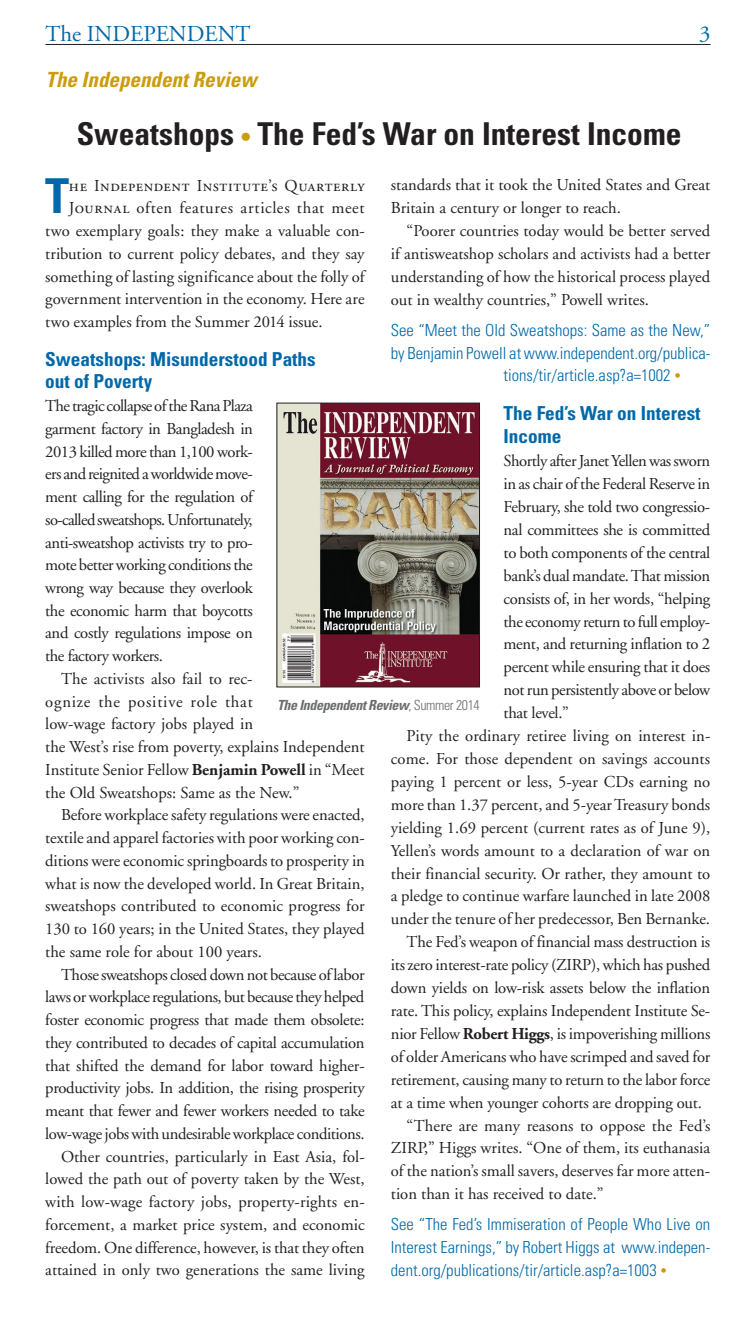
<style>
.page{position:relative;width:756px;height:1323px;background:#fff}
.page>*{position:absolute;margin:0;border:0;box-sizing:border-box;transform-origin:0 0}
.t1{font:700 condensed 48.12px "Univers";color:#0068a9}
.t2{font:700 condensed 31.5px "Univers";color:#231f20}
.t3{font:22.75px "Adobe Garamond";color:#0068a9}
.t4{font:italic 700 condensed 21px "Univers";color:#cb9c0d}
.t5{font:700 condensed 19.25px/22.8px "Univers";color:#0068a9}
.t6{font:16.62px/22.8px "Adobe Garamond";letter-spacing:-.01em;color:#231f20;text-align:justify}
.t7{font:300 condensed 16.62px/22.9px "Univers";color:#0068a9;text-align:justify}
.t8{font:16.62px "Adobe Garamond Regular SC";letter-spacing:.035em;color:#231f20}
.t9{font:16.62px "Adobe Garamond";letter-spacing:-.03em;color:#231f20}
.t10{font:italic 700 condensed 14px "Univers";letter-spacing:-.03em;color:#6c6d70}
.s1{font-size:22.75px;color:#cb9c0d}
.s2{font-family:"Adobe Garamond";font-weight:400;font-stretch:normal;color:#cb9c0d}
.s3{font-weight:700}
.s4{font-family:"Adobe Garamond Regular SC"}
.s5{font-weight:300;font-style:normal}
</style>
<div class="page">
<img style="left:278px;top:405px;width:200px;height:280px">
<div style="left:276px;top:403px;width:204px;height:284px;border:1px solid #231f20"></div>
<hr style="left:45px;top:44px;width:666px;height:1px;background:#231f20">
<h3 class="t3" style="left:45px;top:22px;width:207px">The INDEPENDENT</h3>
<h3 class="t3" style="left:699px;top:22px;width:13px">3</h3>
<p class="t4" style="left:46px;top:66px;width:213px">The Independent Review</p>
<h2 class="t2" style="left:77px;top:115px;width:606px">Sweatshops <span class="s1">•</span> The Fed’s War on Interest Income</h2>
<p class="t6" style="left:391px;top:174px;width:321px">standards that it took the United States and Great<br>Britain a century or longer to reach.</p>
<p class="t6" style="left:391px;top:220px;width:321px;text-indent:16px">“Poorer countries today would be better served if antisweatshop scholars and activists had a better understanding of how the historical process played out in wealthy countries,” Powell writes.</p>
<p class="t7" style="left:391px;top:318px;width:321px">See “Meet the Old Sweatshops: Same as the New,”</p>
<p class="t7" style="left:391px;top:341px;width:321px">by Benjamin Powell at www.independent.org/publica-</p>
<p class="t7" style="left:504px;top:364px;width:179px">tions/tir/article.asp?a=1002 <span class="s2">•</span></p>
<p class="t5" style="left:504px;top:402px;width:199px">The Fed’s War on Interest<br>Income</p>
<p class="t9" style="left:504px;top:452px;width:208px">Shortly after Janet Yellen was sworn</p>
<p class="t6" style="left:504px;top:473px;width:208px">in as chair of the Federal Reserve in</p>
<p class="t6" style="left:504px;top:496px;width:208px">February, she told two congressio-</p>
<p class="t6" style="left:504px;top:519px;width:208px">nal committees she is committed</p>
<p class="t6" style="left:504px;top:542px;width:208px">to both components of the central</p>
<p class="t6" style="left:504px;top:565px;width:208px">bank’s dual mandate. That mission</p>
<p class="t6" style="left:504px;top:587px;width:208px">consists of, in her words, “helping</p>
<p class="t6" style="left:504px;top:610px;width:208px">the economy return to full employ-</p>
<p class="t6" style="left:504px;top:633px;width:208px">ment, and returning inflation to 2</p>
<p class="t6" style="left:504px;top:656px;width:208px">percent while ensuring that it does</p>
<p class="t6" style="left:504px;top:679px;width:208px">not run persistently above or below</p>
<p class="t6" style="left:504px;top:702px;width:67px">that level.”</p>
<p class="t6" style="left:407px;top:725px;width:305px">Pity the ordinary retiree living on interest in-</p>
<p class="t6" style="left:391px;top:748px;width:321px">come. For those dependent on savings accounts</p>
<p class="t6" style="left:391px;top:771px;width:321px">paying 1 percent or less, 5-year CDs earning no</p>
<p class="t6" style="left:391px;top:794px;width:321px">more than 1.37 percent, and 5-year Treasury bonds</p>
<p class="t6" style="left:391px;top:817px;width:321px">yielding 1.69 percent (current rates as of June 9),</p>
<p class="t6" style="left:391px;top:839px;width:321px">Yellen’s words amount to a declaration of war on</p>
<p class="t6" style="left:391px;top:862px;width:321px">their financial security. Or rather, they amount to</p>
<p class="t6" style="left:391px;top:885px;width:321px">a pledge to continue warfare launched in late 2008</p>
<p class="t6" style="left:391px;top:908px;width:321px">under the tenure of her predecessor, Ben Bernanke.</p>
<p class="t6" style="left:407px;top:931px;width:305px">The Fed’s weapon of financial mass destruction is</p>
<p class="t6" style="left:391px;top:954px;width:321px">its zero interest-rate policy (ZIRP), which has pushed</p>
<p class="t6" style="left:391px;top:977px;width:321px">down yields on low-risk assets below the inflation</p>
<p class="t6" style="left:391px;top:1000px;width:321px">rate. This policy, explains Independent Institute Se-</p>
<p class="t6" style="left:391px;top:1023px;width:321px">nior Fellow <span class="s3">Robert Higgs</span>, is impoverishing millions</p>
<p class="t6" style="left:391px;top:1046px;width:321px">of older Americans who have scrimped and saved for</p>
<p class="t6" style="left:391px;top:1069px;width:321px">retirement, causing many to return to the labor force</p>
<p class="t6" style="left:391px;top:1091px;width:313px">at a time when younger cohorts are dropping out.</p>
<p class="t6" style="left:407px;top:1114px;width:305px">“There are many reasons to oppose the Fed’s</p>
<p class="t6" style="left:391px;top:1137px;width:321px">ZIRP,” Higgs writes. “One of them, its euthanasia</p>
<p class="t6" style="left:391px;top:1160px;width:321px">of the nation’s small savers, deserves far more atten-</p>
<p class="t6" style="left:391px;top:1183px;width:214px">tion than it has received to date.”</p>
<p class="t7" style="left:391px;top:1213px;width:321px">See “The Fed’s Immiseration of People Who Live on Interest Earnings,” by Robert Higgs at www.indepen&shy;dent.org/publications/tir/article.asp?a=1003 <span class="s2">•</span></p>
<h1 class="t1" style="left:45px;top:167px;width:26px">T</h1>
<p class="t8" style="left:69px;top:176px;width:297px">he Independent Institute’s Quarterly</p>
<p class="t6" style="left:45px;top:197px;width:321px;text-indent:24px"><span class="s4">Journal</span> often features articles that meet two exemplary goals: they make a valuable con&shy;tribution to current policy debates, and they say something of lasting significance about the folly of government intervention in the economy. Here are two examples from the Summer 2014 issue.</p>
<p class="t5" style="left:45px;top:347px;width:272px">Sweatshops: Misunderstood Paths out of Poverty</p>
<p class="t6" style="left:45px;top:395px;width:209px">The tragic collapse of the Rana Plaza garment factory in Bangladesh in 2013 killed more than 1,100 work&shy;ers and reignited a worldwide move&shy;ment calling for the regulation of so-called sweatshops. Unfortunately, anti-sweatshop activists try to pro&shy;mote better working conditions the wrong way because they overlook the economic harm that boycotts and costly regulations impose on the factory workers.</p>
<p class="t6" style="left:45px;top:668px;width:321px;text-align:left;text-indent:16px">The activists also fail to rec-<br>ognize the positive role that<br>low-wage factory jobs played in<br>the West’s rise from poverty, explains Independent Institute Senior Fellow <span class="s3">Benjamin Powell</span> in “Meet the Old Sweatshops: Same as the New.”</p>
<p class="t6" style="left:45px;top:804px;width:321px;text-indent:16px">Before workplace safety regulations were enacted, textile and apparel factories with poor working con&shy;ditions were economic springboards to prosperity in what is now the developed world. In Great Britain, sweatshops contributed to economic progress for 130 to 160 years; in the United States, they played the same role for about 100 years.</p>
<p class="t6" style="left:45px;top:963px;width:321px;text-align:right">Those sweatshops closed down not because of labor laws or workplace regulations, but because they helped foster economic progress that made them obsolete: they contributed to decades of capital accumulation that shifted the demand for labor toward higher&shy;productivity jobs. In addition, the rising prosperity meant that fewer and fewer workers needed to take low-wage jobs with undesirable workplace conditions.<br>Other countries, particularly in East Asia, fol&shy;lowed the path out of poverty taken by the West, with low-wage factory jobs, property-rights en&shy;forcement, a market price system, and economic freedom. One difference, however, is that they often attained in only two generations the same living</p>
<p class="t10" style="left:277px;top:697px;width:204px">The Independent Review<span class="s5">, Summer 2014</span></p>
</div>
